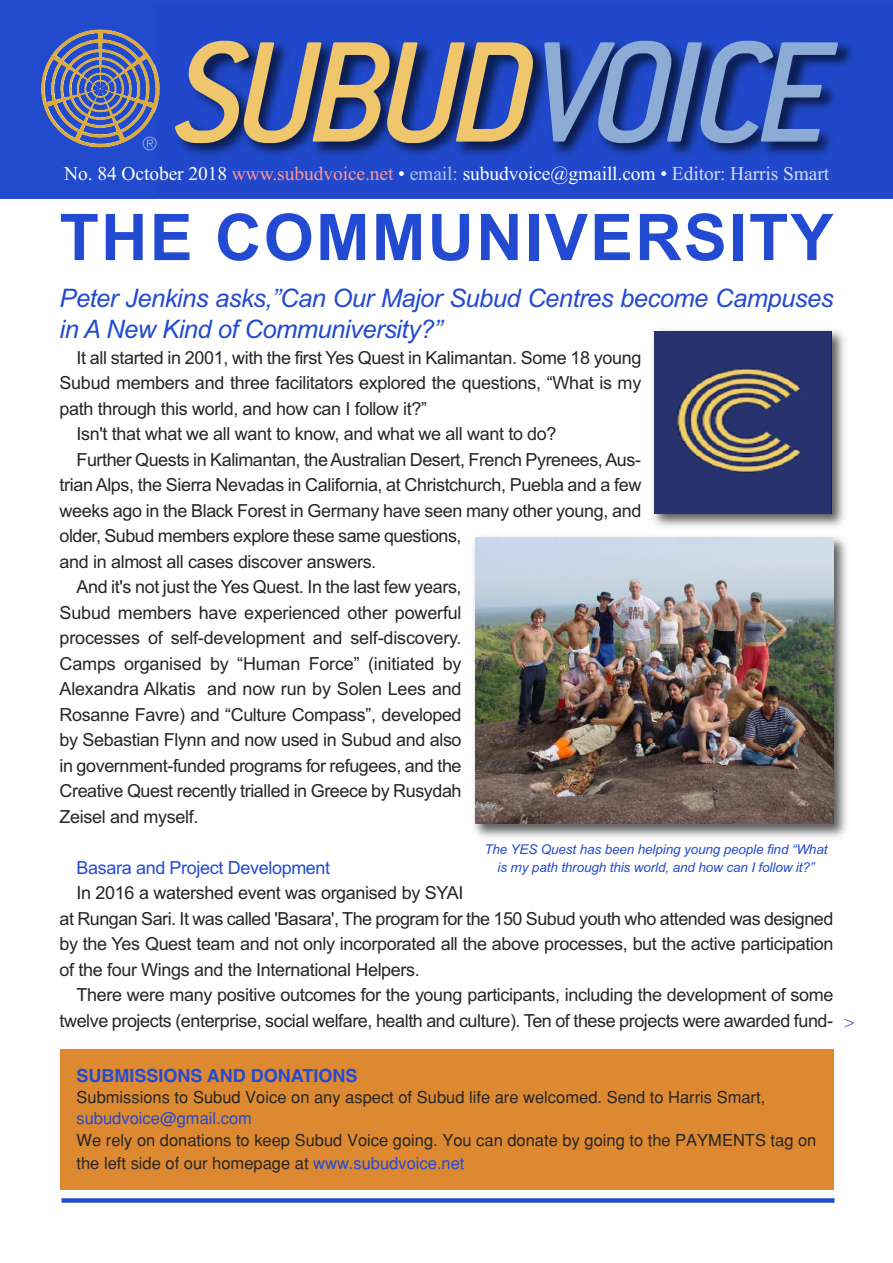
<style>
.page{position:relative;width:893px;height:1263px;background:#fff}
.page>*{position:absolute;margin:0;border:0;box-sizing:border-box;transform-origin:0 0}
.t1{font:italic 157.5px "Conduit Md ITCTT Medium";color:#f0c66c}
.t2{font:700 64.5px "Arial";letter-spacing:.03em;color:#234bd1}
.t3{font:italic 25.5px/30.6px "Arial";letter-spacing:-.02em;color:#234bd1}
.t4{font:19.5px "Times New Roman";letter-spacing:-.005em;color:#fff}
.t5{font:18px/25.5px "Arial";letter-spacing:-.02em;color:#272627}
.t6{font:18px "Arial";letter-spacing:-.02em;color:#234bd1}
.t7{font:700 18px "Helvetica";color:#234bd1}
.t8{font:18px "Helvetica";color:#a7b7eb}
.t9{font:16.5px/22.5px "Helvetica";color:#272627}
.t10{font:16.5px "Helvetica";color:#234bd1}
.t11{font:italic 13.5px/18px "Arial";letter-spacing:-.01em;color:#234bd1;text-align:center}
.s1{color:#8cacd5}
.s2{color:#ff9696}
.s3{color:#b4c1ee}
.s4{color:#d3dbf5}
.s5{font-family:"Times New Roman";font-style:italic;color:#234bd1}
.s6{color:#234bd1}
</style>
<div class="page">
<div style="left:0;top:0;width:893px;height:199px;background:#224acc"></div>
<img style="left:41px;top:29px;width:113px;height:62px">
<img style="left:154px;top:39px;width:739px;height:160px">
<img style="left:154px;top:63px;width:6px;height:51px">
<svg style="left:154px;top:137px;width:3px;height:13px"></svg>
<div style="left:60px;top:1049px;width:773px;height:141px;background:#dd8931"></div>
<img style="left:653px;top:329px;width:192px;height:198px">
<img style="left:655px;top:332px;width:177px;height:181px">
<div style="left:62px;top:1198px;width:772px;height:5px;background:#234bd1"></div>
<img style="left:474px;top:537px;width:373px;height:301px">
<img style="left:475px;top:538px;width:358px;height:286px">
<h1 class="t1" style="left:166px;top:-5px;width:698px">SUBUD<span class="s1">VOICE</span></h1>
<p class="t4" style="left:64px;top:162px;width:767px">No. 84 October 2018 <span class="s2">www.subudvoice.net</span> • <span class="s3">email:</span> subudvoice@gmaill.com • <span class="s4">Editor: Harris Smart</span></p>
<h2 class="t2" style="left:60px;top:200px;width:775px">THE COMMUNIVERSITY</h2>
<h3 class="t3" style="left:60px;top:283px;width:775px">Peter Jenkins asks,”Can Our Major Subud Centres become Campuses in A New Kind of Communiversity?”</h3>
<p class="t5" style="left:77px;top:345px;width:566px">It all started in 2001, with the first Yes Quest in Kalimantan. Some 18 young</p>
<p class="t5" style="left:60px;top:370px;width:583px">Subud members and three facilitators explored the questions, “What is my</p>
<p class="t5" style="left:60px;top:396px;width:369px">path through this world, and how can I follow it?”</p>
<p class="t5" style="left:77px;top:421px;width:482px">Isn't that what we all want to know, and what we all want to do?</p>
<p class="t5" style="left:77px;top:447px;width:566px">Further Quests in Kalimantan, the Australian Desert, French Pyrenees, Aus-</p>
<p class="t5" style="left:60px;top:472px;width:583px">trian Alps, the Sierra Nevadas in California, at Christchurch, Puebla and a few</p>
<p class="t5" style="left:60px;top:498px;width:583px">weeks ago in the Black Forest in Germany have seen many other young, and</p>
<p class="t5" style="left:60px;top:523px;width:404px">older, Subud members explore these same questions,</p>
<p class="t5" style="left:60px;top:549px;width:318px">and in almost all cases discover answers.</p>
<p class="t5" style="left:77px;top:574px;width:387px">And it's not just the Yes Quest. In the last few years,</p>
<p class="t5" style="left:60px;top:600px;width:404px">Subud members have experienced other powerful</p>
<p class="t5" style="left:60px;top:625px;width:404px">processes of self-development and self-discovery.</p>
<p class="t5" style="left:60px;top:651px;width:404px">Camps organised by “Human Force” (initiated by</p>
<p class="t5" style="left:60px;top:676px;width:404px">Alexandra Alkatis and now run by Solen Lees and</p>
<p class="t5" style="left:60px;top:702px;width:404px">Rosanne Favre) and “Culture Compass”, developed</p>
<p class="t5" style="left:60px;top:727px;width:404px">by Sebastian Flynn and now used in Subud and also</p>
<p class="t5" style="left:60px;top:753px;width:404px">in government-funded programs for refugees, and the</p>
<p class="t5" style="left:60px;top:778px;width:404px">Creative Quest recently trialled in Greece by Rusydah</p>
<p class="t5" style="left:60px;top:804px;width:140px">Zeisel and myself.</p>
<p class="t6" style="left:77px;top:857px;width:255px">Basara and Project Development</p>
<p class="t5" style="left:60px;top:880px;width:775px;text-indent:17px">In 2016 a watershed event was organised by SYAI<br>at Rungan Sari. It was called 'Basara', The program for the 150 Subud youth who attended was designed by the Yes Quest team and not only incorporated all the above processes, but the active participation of the four Wings and the International Helpers.</p>
<p class="t5" style="left:60px;top:982px;width:798px;text-align:center">There were many positive outcomes for the young participants, including the development of some twelve projects (enterprise, social welfare, health and culture). Ten of these projects were awarded fund- <span class="s5">&gt;</span></p>
<p class="t7" style="left:77px;top:1065px;width:283px">SUBMISSIONS AND DONATIONS</p>
<p class="t9" style="left:77px;top:1085px;width:690px">Submissions to Subud Voice on any aspect of Subud life are welcomed. Send to Harris Smart,</p>
<p class="t10" style="left:77px;top:1108px;width:177px">subudvoice@gmail.com</p>
<p class="t9" style="left:77px;top:1129px;width:741px">We rely on donations to keep Subud Voice going. You can donate by going to the PAYMENTS tag on the left side of our homepage at <span class="s6">www.subudvoice.net</span></p>
<p class="t8" style="left:143px;top:133px;width:15px">®</p>
<p class="t11" style="left:484px;top:840px;width:345px">The YES Quest has been helping young people find “What is my path through this world, and how can I follow it?”</p>
</div>
